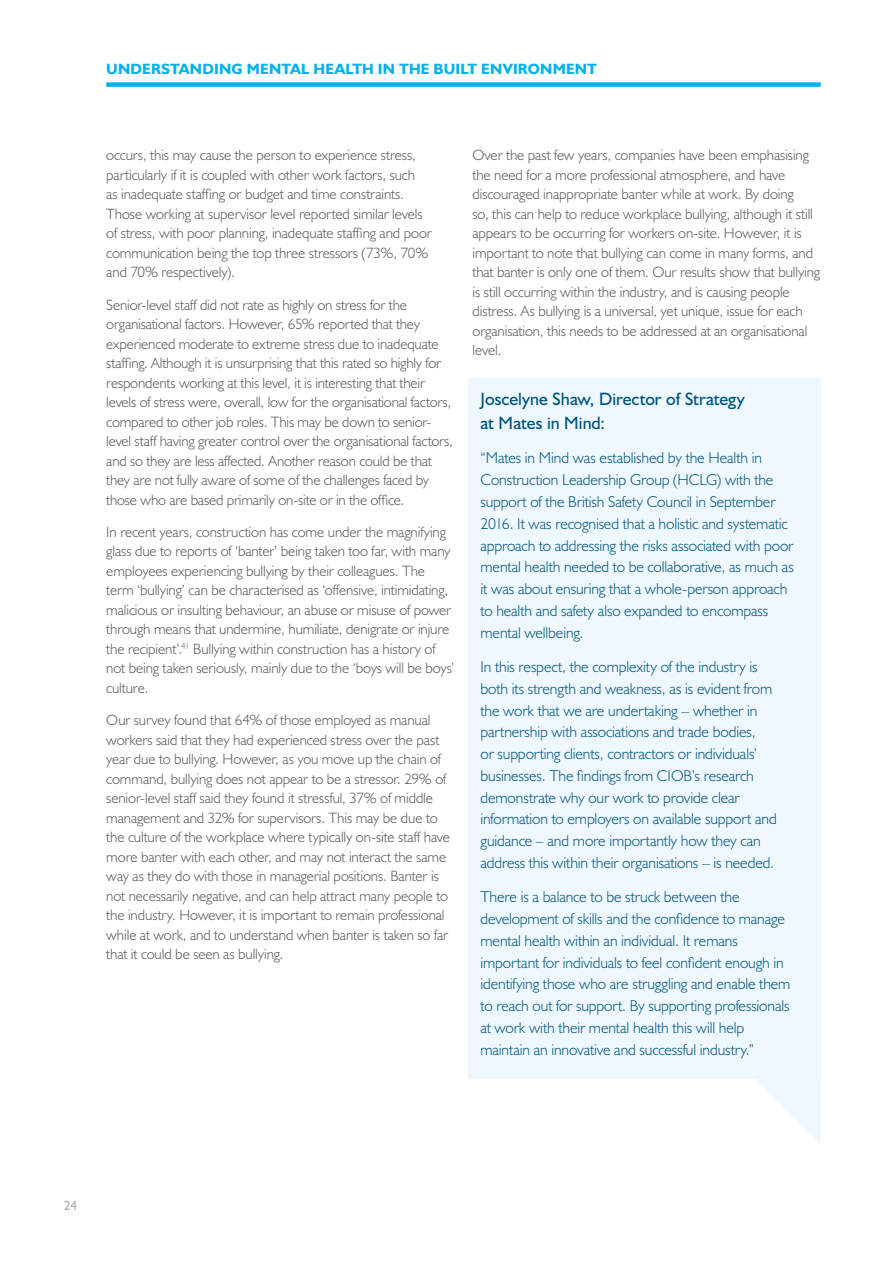
<style>
.page{position:relative;width:893px;height:1263px;background:#fff}
.page>*{position:absolute;margin:0;border:0;box-sizing:border-box;transform-origin:0 0}
.t1{font:18px/24px "Humanist 521 BT";color:#00537e}
.t2{font:300 15.75px/21.8px "Humanist 521 BT";letter-spacing:-.005em;color:#00537e}
.t3{font:300 15px/19.5px "Humanist 521 BT";letter-spacing:-.005em;color:#575756}
.t4{font:700 15px "Humanist 521 BT";letter-spacing:.01em;color:#00b1eb}
.t5{font:13.5px "Humanist 521 BT";color:#b3b2b2}
</style>
<div class="page">
<div style="left:106px;top:82px;width:715px;height:5px;background:#00b1eb"></div>
<div style="left:468px;top:378px;width:353px;height:701px;background:#eef8fe"></div>
<svg style="left:756px;top:1079px;width:65px;height:64px"></svg>
<p class="t4" style="left:106px;top:60px;width:492px">UNDERSTANDING MENTAL HEALTH IN THE BUILT ENVIRONMENT</p>
<p class="t3" style="left:106px;top:145px;width:327px">occurs, this may cause the person to experience stress, particularly if it is coupled with other work factors, such<br>as inadequate staffing or budget and time constraints.<br>Those working at supervisor level reported similar levels of stress, with poor planning, inadequate staffing and poor communication being the top three stressors (73%, 70% and 70% respectively).</p>
<p class="t3" style="left:106px;top:294px;width:348px">Senior-level staff did not rate as highly on stress for the organisational factors. However, 65% reported that they experienced moderate to extreme stress due to inadequate staffing. Although it is unsurprising that this rated so highly for respondents working at this level, it is interesting that their levels of stress were, overall, low for the organisational factors, compared to other job roles. This may be down to senior&shy;level staff having greater control over the organisational factors, and so they are less affected. Another reason could be that they are not fully aware of some of the challenges faced by those who are based primarily on-site or in the office.</p>
<p class="t3" style="left:106px;top:522px;width:350px">In recent years, construction has come under the magnifying glass due to reports of ‘banter’ being taken too far, with many employees experiencing bullying by their colleagues. The term ‘bullying’ can be characterised as ‘offensive, intimidating, malicious or insulting behaviour, an abuse or misuse of power through means that undermine, humiliate, denigrate or injure the recipient’.<sup>41</sup> Bullying within construction has a history of not being taken seriously, mainly due to the ‘boys will be boys’ culture.</p>
<p class="t3" style="left:106px;top:710px;width:345px">Our survey found that 64% of those employed as manual workers said that they had experienced stress over the past year due to bullying. However, as you move up the chain of command, bullying does not appear to be a stressor. 29% of senior-level staff said they found it stressful, 37% of middle management and 32% for supervisors. This may be due to the culture of the workplace where typically on-site staff have more banter with each other, and may not interact the same way as they do with those in managerial positions. Banter is not necessarily negative, and can help attract many people to the industry. However, it is important to remain professional while at work, and to understand when banter is taken so far that it could be seen as bullying.</p>
<p class="t3" style="left:472px;top:145px;width:349px">Over the past few years, companies have been emphasising the need for a more professional atmosphere, and have discouraged inappropriate banter while at work. By doing<br>so, this can help to reduce workplace bullying, although it still appears to be occurring for workers on-site. However, it is important to note that bullying can come in many forms, and that banter is only one of them. Our results show that bullying is still occurring within the industry, and is causing people distress. As bullying is a universal, yet unique, issue for each organisation, this needs to be addressed at an organisational level.</p>
<p class="t1" style="left:480px;top:386px;width:266px">Joscelyne Shaw, Director of Strategy at Mates in Mind:</p>
<p class="t2" style="left:480px;top:447px;width:315px">“Mates in Mind was established by the Health in Construction Leadership Group (HCLG) with the support of the British Safety Council in September 2016. It was recognised that a holistic and systematic approach to addressing the risks associated with poor mental health needed to be collaborative, as much as it was about ensuring that a whole-person approach to health and safety also expanded to encompass mental wellbeing.</p>
<p class="t2" style="left:480px;top:655px;width:298px">In this respect, the complexity of the industry is both its strength and weakness, as is evident from the work that we are undertaking – whether in partnership with associations and trade bodies,<br>or supporting clients, contractors or individuals’ businesses. The findings from CIOB’s research demonstrate why our work to provide clear information to employers on available support and guidance – and more importantly how they can address this within their organisations – is needed.</p>
<p class="t2" style="left:480px;top:886px;width:311px">There is a balance to be struck between the development of skills and the confidence to manage mental health within an individual. It remans important for individuals to feel confident enough in identifying those who are struggling and enable them to reach out for support. By supporting professionals at work with their mental health this will help maintain an innovative and successful industry.”</p>
<p class="t5" style="left:64px;top:1196px;width:15px">24</p>
</div>
